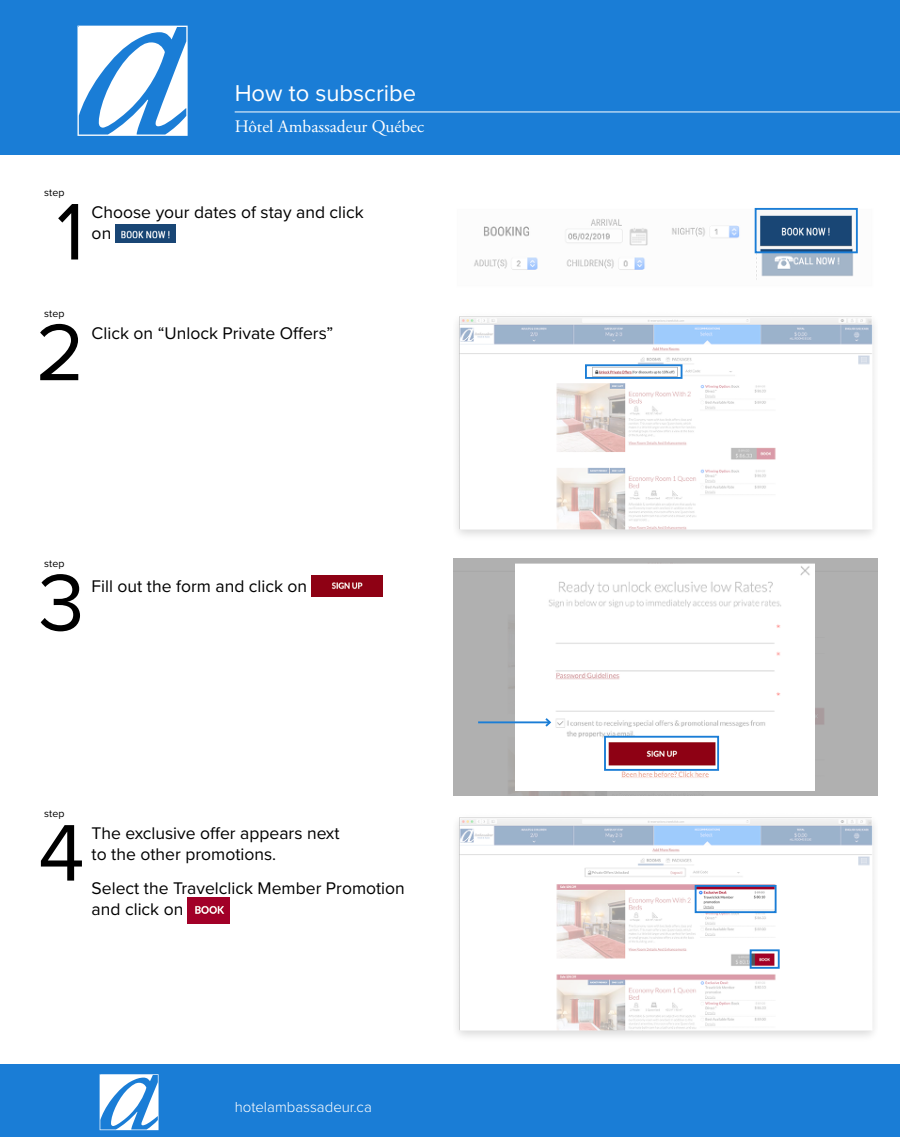
<style>
.page{position:relative;width:900px;height:1137px;background:#fff}
.page>*{position:absolute;margin:0;border:0;box-sizing:border-box;transform-origin:0 0}
.t1{font:83.12px/120.6px "Proxima Nova";color:#000}
.t2{font:23.75px "Proxima Nova";color:#fff}
.t3{font:17.5px/21px "Proxima Nova";color:#000}
.t4{font:17.5px "Adobe Garamond Pro";color:#fff}
.t5{font:300 15px "Proxima Nova";color:#fff}
.t6{font:10.62px "Proxima Nova";color:#000}
</style>
<div class="page">
<div style="left:0;top:0;width:900px;height:155px;background:#1a7dd6"></div>
<hr style="left:235px;top:112px;width:665px;height:1px;background:#fff">
<svg style="left:78px;top:26px;width:110px;height:110px"></svg>
<img style="left:474px;top:207px;width:384px;height:73px">
<img style="left:457px;top:316px;width:417px;height:220px">
<img style="left:516px;top:563px;width:299px;height:216px">
<img style="left:457px;top:817px;width:417px;height:220px">
<img style="left:116px;top:224px;width:60px;height:18px">
<img style="left:312px;top:575px;width:71px;height:21px">
<img style="left:188px;top:897px;width:42px;height:26px">
<img style="left:758px;top:211px;width:97px;height:39px">
<div style="left:755px;top:208px;width:103px;height:45px;border:2px solid #1a7dd6"></div>
<img style="left:588px;top:367px;width:91px;height:9px">
<div style="left:585px;top:364px;width:97px;height:15px;border:2px solid #1a7dd6"></div>
<img style="left:607px;top:738px;width:109px;height:29px">
<div style="left:604px;top:735px;width:115px;height:35px;border:2px solid #1a7dd6"></div>
<img style="left:698px;top:887px;width:76px;height:22px">
<div style="left:695px;top:884px;width:82px;height:28px;border:2px solid #1a7dd6"></div>
<div style="left:562px;top:627px;width:93px;height:11px;background:#fff"></div>
<div style="left:562px;top:655px;width:93px;height:11px;background:#fff"></div>
<div style="left:562px;top:695px;width:93px;height:11px;background:#fff"></div>
<hr style="left:478px;top:721px;width:72px;height:2px;background:#1a7dd6">
<svg style="left:543px;top:716px;width:10px;height:12px"></svg>
<img style="left:753px;top:952px;width:24px;height:13px">
<div style="left:750px;top:949px;width:30px;height:19px;border:2px solid #1a7dd6"></div>
<div style="left:0;top:1064px;width:900px;height:72px;background:#1a7dd6"></div>
<svg style="left:100px;top:1074px;width:59px;height:55px"></svg>
<h2 class="t2" style="left:235px;top:75px;width:183px">How to subscribe</h2>
<p class="t4" style="left:235px;top:116px;width:191px">Hôtel Ambassadeur Québec</p>
<p class="t6" style="left:44px;top:185px;width:22px">step</p>
<h1 class="t1" style="left:36px;top:168px;width:50px">1<br>2</h1>
<p class="t6" style="left:44px;top:305px;width:22px">step</p>
<p class="t3" style="left:92px;top:201px;width:274px">Choose your dates of stay and click on</p>
<p class="t3" style="left:92px;top:322px;width:243px">Click on “Unlock Private Offers”</p>
<p class="t6" style="left:44px;top:555px;width:22px">step</p>
<h1 class="t1" style="left:38px;top:538px;width:48px">3</h1>
<p class="t3" style="left:92px;top:575px;width:217px">Fill out the form and click on</p>
<p class="t6" style="left:44px;top:805px;width:22px">step</p>
<h1 class="t1" style="left:38px;top:788px;width:48px">4</h1>
<p class="t3" style="left:92px;top:822px;width:249px">The exclusive offer appears next to the other promotions.</p>
<p class="t3" style="left:92px;top:876px;width:315px">Select the Travelclick Member Promotion and click on</p>
<p class="t5" style="left:235px;top:1095px;width:139px">hotelambassadeur.ca</p>
</div>
